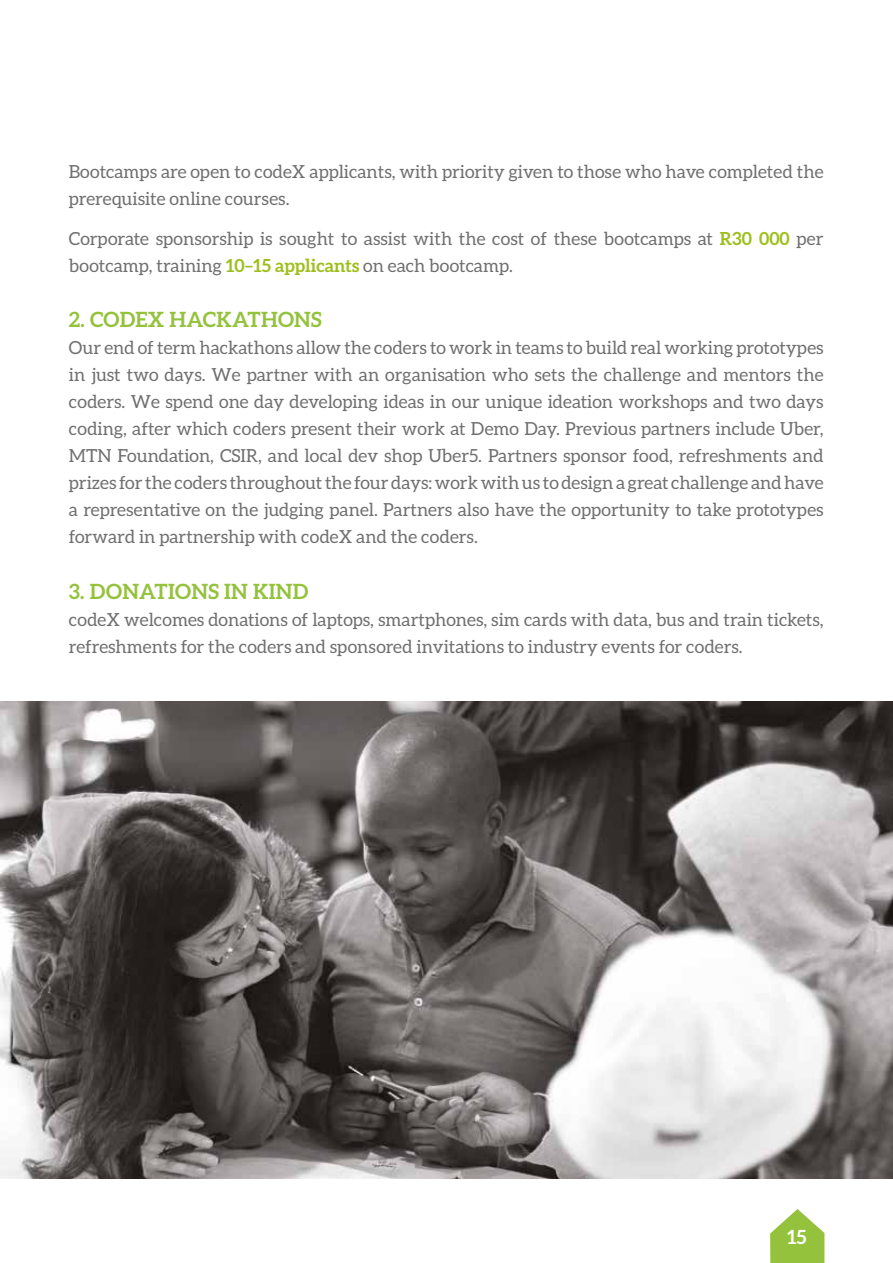
<style>
.page{position:relative;width:893px;height:1263px;background:#fff}
.page>*{position:absolute;margin:0;border:0;box-sizing:border-box;transform-origin:0 0}
.t1{font:700 21px "Aleo";letter-spacing:.01em;color:#94c23d}
.t2{font:700 19.5px "Aleo";color:#fff}
.t3{font:18px/27px "Aleo";color:#706f6f}
.s1{font-weight:700;color:#9dbf1c}
</style>
<div class="page">
<svg style="left:770px;top:1209px;width:54px;height:54px"></svg>
<img style="left:0;top:701px;width:893px;height:477px">
<p class="t3" style="left:69px;top:158px;width:756px">Bootcamps are open to codeX applicants, with priority given to those who have completed the prerequisite online courses.</p>
<p class="t3" style="left:69px;top:225px;width:756px">Corporate sponsorship is sought to assist with the cost of these bootcamps at <span class="s1">R30 000</span> per bootcamp, training <span class="s1">10–15 applicants</span> on each bootcamp.</p>
<p class="t1" style="left:69px;top:308px;width:254px">2. CODEX HACKATHONS</p>
<p class="t3" style="left:69px;top:334px;width:756px;text-align:justify">Our end of term hackathons allow the coders to work in teams to build real working prototypes in just two days. We partner with an organisation who sets the challenge and mentors the coders. We spend one day developing ideas in our unique ideation workshops and two days coding, after which coders present their work at Demo Day. Previous partners include Uber, MTN Foundation, CSIR, and local dev shop Uber5. Partners sponsor food, refreshments and prizes for the coders throughout the four days: work with us to design a great challenge and have a representative on the judging panel. Partners also have the opportunity to take prototypes forward in partnership with codeX and the coders.</p>
<p class="t1" style="left:69px;top:579px;width:241px">3. DONATIONS IN KIND</p>
<p class="t3" style="left:69px;top:606px;width:756px">codeX welcomes donations of laptops, smartphones, sim cards with data, bus and train tickets, refreshments for the coders and sponsored invitations to industry events for coders.</p>
<p class="t2" style="left:787px;top:1226px;width:21px">15</p>
</div>
